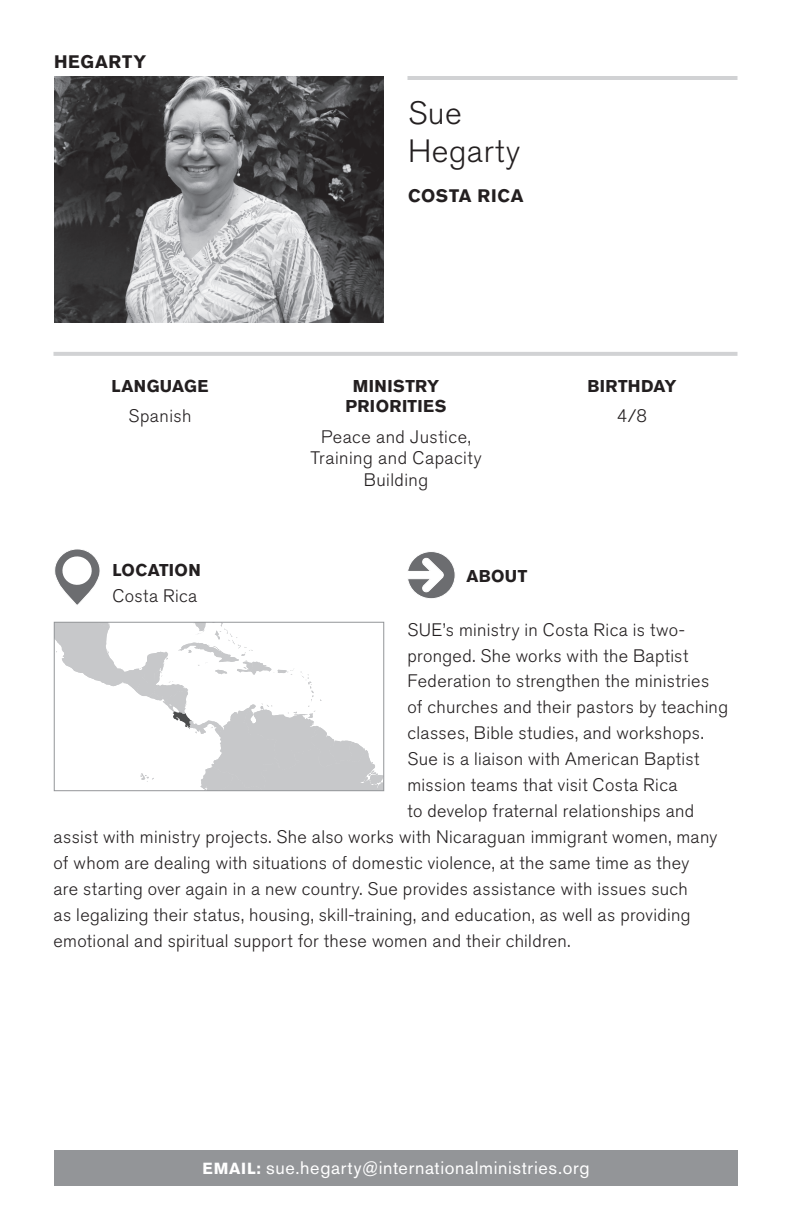
<style>
.page{position:relative;width:792px;height:1224px;background:#fff}
.page>*{position:absolute;margin:0;border:0;box-sizing:border-box;transform-origin:0 0}
.t1{font:300 32px/38px "Akzidenz Grotesk BE";letter-spacing:.02em;color:#231f20}
.t2{font:300 18px/21.6px "Akzidenz Grotesk BE";letter-spacing:.02em;color:#231f20;text-align:center}
.t3{font:18px "Akzidenz Grotesk BE";letter-spacing:.035em;color:#fff}
.t4{font:700 18px "Akzidenz Grotesk BE";letter-spacing:.04em;color:#231f20}
.t5{font:700 17px/20.4px "Akzidenz Grotesk BE";letter-spacing:.02em;color:#231f20;text-align:center}
.s1{font-weight:700;font-size:16px}
</style>
<div class="page">
<div style="left:54px;top:1150px;width:684px;height:36px;background:#939598"></div>
<img style="left:54px;top:76px;width:330px;height:247px">
<hr style="left:53px;top:352px;width:684px;height:4px;background:#d1d2d4">
<svg style="left:55px;top:549px;width:45px;height:56px"></svg>
<svg style="left:408px;top:552px;width:47px;height:47px"></svg>
<hr style="left:407px;top:76px;width:330px;height:4px;background:#d1d2d4">
<svg style="left:56px;top:624px;width:326px;height:165px"></svg>
<div style="left:54px;top:622px;width:330px;height:169px;border:1px solid #939598"></div>
<p class="t4" style="left:54px;top:51px;width:94px">HEGARTY</p>
<p class="t5" style="left:112px;top:376px;width:98px">LANGUAGE</p>
<p class="t2" style="left:128px;top:406px;width:65px">Spanish</p>
<p class="t5" style="left:112px;top:560px;width:90px">LOCATION</p>
<p class="t2" style="left:112px;top:585px;width:86px">Costa Rica</p>
<h1 class="t1" style="left:408px;top:95px;width:114px">Sue<br>Hegarty</h1>
<p class="t4" style="left:408px;top:185px;width:117px">COSTA RICA</p>
<p class="t5" style="left:345px;top:376px;width:102px">MINISTRY<br>PRIORITIES</p>
<p class="t2" style="left:310px;top:426px;width:173px">Peace and Justice,<br>Training and Capacity<br>Building</p>
<p class="t5" style="left:466px;top:566px;width:62px">ABOUT</p>
<p class="t5" style="left:587px;top:376px;width:91px">BIRTHDAY</p>
<p class="t2" style="left:617px;top:406px;width:32px">4/8</p>
<p class="t2" style="left:408px;top:619px;width:279px">SUE’s ministry in Costa Rica is two-</p>
<p class="t2" style="left:408px;top:645px;width:282px">pronged. She works with the Baptist</p>
<p class="t2" style="left:408px;top:671px;width:303px">Federation to strengthen the ministries</p>
<p class="t2" style="left:408px;top:697px;width:322px">of churches and their pastors by teaching</p>
<p class="t2" style="left:408px;top:723px;width:298px">classes, Bible studies, and workshops.</p>
<p class="t2" style="left:408px;top:749px;width:293px">Sue is a liaison with American Baptist</p>
<p class="t2" style="left:408px;top:775px;width:272px">mission teams that visit Costa Rica</p>
<p class="t2" style="left:408px;top:801px;width:288px">to develop fraternal relationships and</p>
<p class="t2" style="left:53px;top:827px;width:665px">assist with ministry projects. She also works with Nicaraguan immigrant women, many</p>
<p class="t2" style="left:53px;top:853px;width:637px">of whom are dealing with situations of domestic violence, at the same time as they</p>
<p class="t2" style="left:53px;top:879px;width:636px">are starting over again in a new country. Sue provides assistance with issues such</p>
<p class="t2" style="left:53px;top:905px;width:639px">as legalizing their status, housing, skill-training, and education, as well as providing</p>
<p class="t2" style="left:53px;top:931px;width:519px">emotional and spiritual support for these women and their children.</p>
<p class="t3" style="left:202px;top:1157px;width:389px"><span class="s1">EMAIL:</span> sue.hegarty@internationalministries.org</p>
</div>
